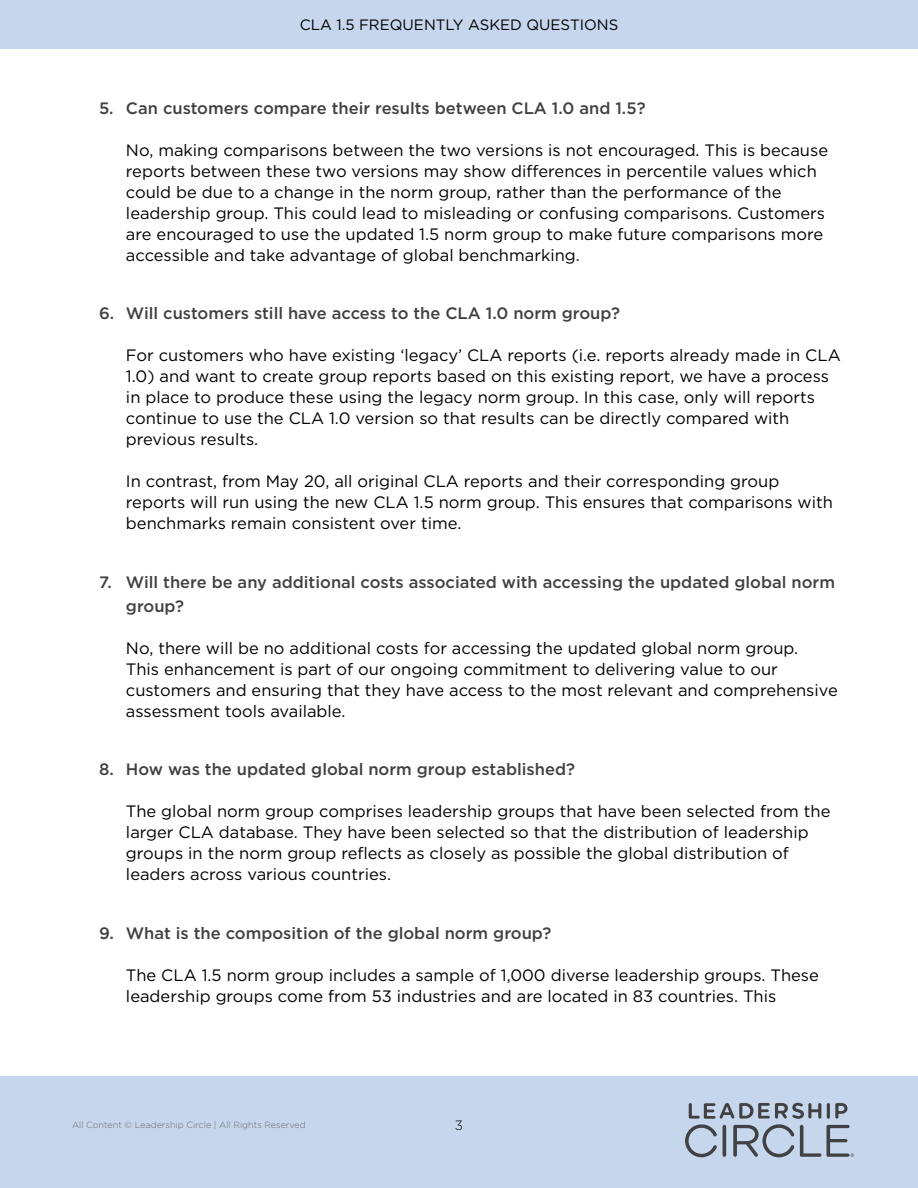
<style>
.page{position:relative;width:918px;height:1188px;background:#fff}
.page>*{position:absolute;margin:0;border:0;box-sizing:border-box;transform-origin:0 0}
.t1{font:16.5px/21px "Gotham";color:#000}
.t2{font:500 16.5px/24px "Gotham";color:#414042}
.t3{font:15px "Gotham";color:#000}
.t4{font:300 13.5px "Gotham";color:#000}
.t5{font:300 9px "Gotham";color:#6e6b6b}
</style>
<div class="page">
<div style="left:0;top:0;width:918px;height:48px;background:#c5d6ed"></div>
<div style="left:0;top:1076px;width:918px;height:112px;background:#c5d6ed"></div>
<svg style="left:827px;top:1103px;width:21px;height:16px"></svg>
<svg style="left:685px;top:1103px;width:136px;height:54px"></svg>
<svg style="left:827px;top:1125px;width:27px;height:32px"></svg>
<p class="t3" style="left:300px;top:15px;width:320px">CLA 1.5 FREQUENTLY ASKED QUESTIONS</p>
<p class="t2" style="left:99px;top:96px;width:548px">5. Can customers compare their results between CLA 1.0 and 1.5?</p>
<p class="t1" style="left:126px;top:139px;width:704px">No, making comparisons between the two versions is not encouraged. This is because reports between these two versions may show differences in percentile values which could be due to a change in the norm group, rather than the performance of the leadership group. This could lead to misleading or confusing comparisons. Customers are encouraged to use the updated 1.5 norm group to make future comparisons more accessible and take advantage of global benchmarking.</p>
<p class="t2" style="left:99px;top:301px;width:522px">6. Will customers still have access to the CLA 1.0 norm group?</p>
<p class="t1" style="left:126px;top:345px;width:716px">For customers who have existing ‘legacy’ CLA reports (i.e. reports already made in CLA 1.0) and want to create group reports based on this existing report, we have a process in place to produce these using the legacy norm group. In this case, only will reports continue to use the CLA 1.0 version so that results can be directly compared with previous results.</p>
<p class="t1" style="left:126px;top:471px;width:708px">In contrast, from May 20, all original CLA reports and their corresponding group reports will run using the new CLA 1.5 norm group. This ensures that comparisons with benchmarks remain consistent over time.</p>
<p class="t2" style="left:126px;top:570px;width:711px;text-indent:-27px">7. Will there be any additional costs associated with accessing the updated global norm group?</p>
<p class="t1" style="left:126px;top:637px;width:713px">No, there will be no additional costs for accessing the updated global norm group.<br>This enhancement is part of our ongoing commitment to delivering value to our customers and ensuring that they have access to the most relevant and comprehensive assessment tools available.</p>
<p class="t2" style="left:99px;top:757px;width:478px">8. How was the updated global norm group established?</p>
<p class="t1" style="left:126px;top:801px;width:706px">The global norm group comprises leadership groups that have been selected from the larger CLA database. They have been selected so that the distribution of leadership groups in the norm group reflects as closely as possible the global distribution of leaders across various countries.</p>
<p class="t2" style="left:99px;top:921px;width:454px">9. What is the composition of the global norm group?</p>
<p class="t1" style="left:126px;top:964px;width:694px">The CLA 1.5 norm group includes a sample of 1,000 diverse leadership groups. These leadership groups come from 53 industries and are located in 83 countries. This</p>
<p class="t5" style="left:72px;top:1119px;width:235px">All Content © Leadership Circle | All Rights Reserved</p>
<p class="t4" style="left:455px;top:1117px;width:10px">3</p>
</div>
